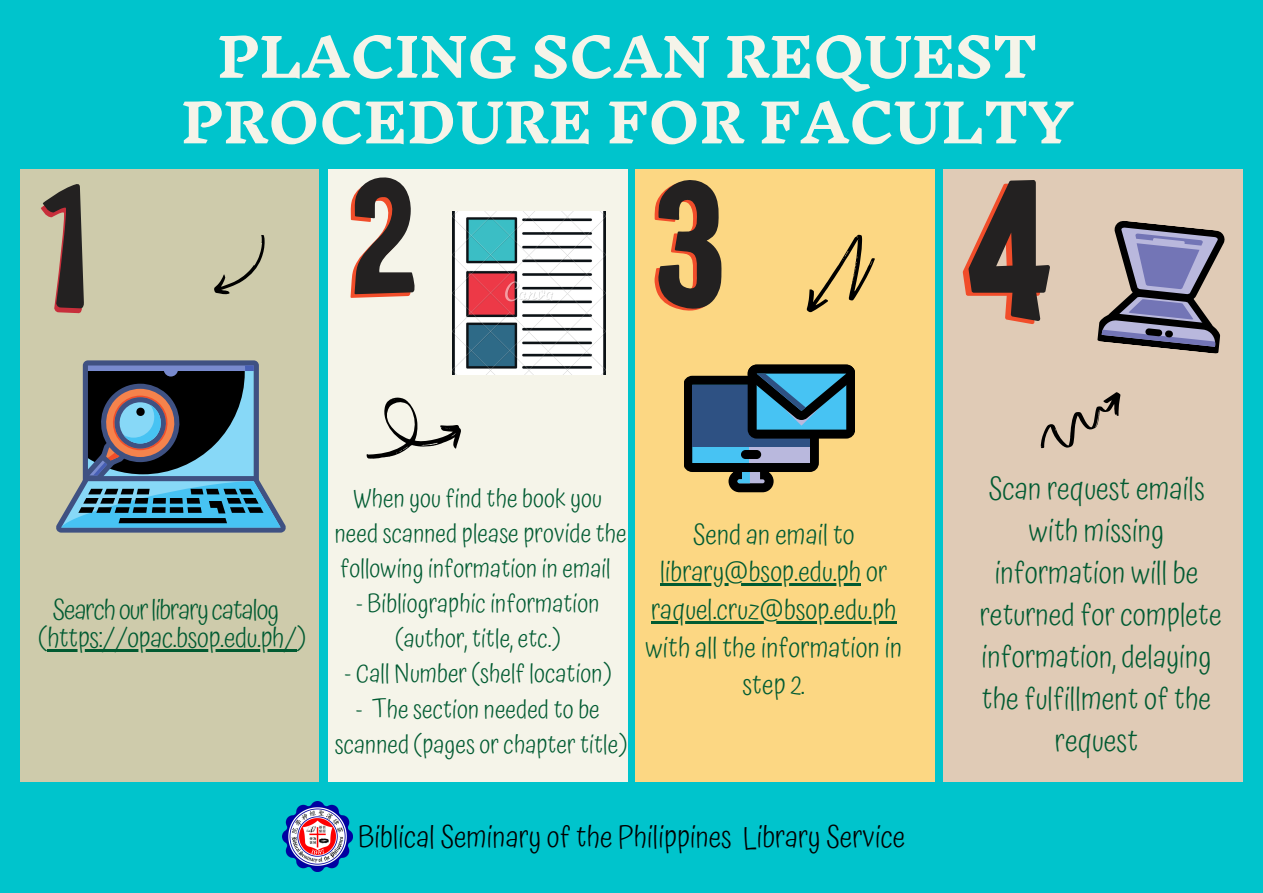
<style>
.page{position:relative;width:1263px;height:893px;background:#00c4cc}
.page>*{position:absolute;margin:0;border:0;box-sizing:border-box;transform-origin:0 0}
.t1{font:700 53.1px/65.6px "Inknut Antiqua";color:#f5f4e9;text-align:center}
.t2{font:300 30.6px/42.1px "Atma";color:#015b32;text-align:center}
.t3{font:300 30px "Atma";color:#000}
.t4{font:300 27.75px/37.6px "Atma";color:#015b32;text-align:center}
.t5{font:300 27.45px/28px "Atma";letter-spacing:-.035em;color:#015b32;text-align:center}
.t6{font:300 25.5px/35px "Atma";color:#015b32;text-align:center}
</style>
<div class="page">
<div style="left:20px;top:169px;width:299px;height:613px;background:#cecbab"></div>
<div style="left:328px;top:169px;width:299px;height:613px;background:#f5f4e9"></div>
<div style="left:636px;top:169px;width:299px;height:613px;background:#fcd783"></div>
<div style="left:943px;top:169px;width:300px;height:613px;background:#e0cbb6"></div>
<hr style="left:47px;top:649px;width:249px;height:2px;background:#015b32">
<svg style="left:214px;top:235px;width:51px;height:60px"></svg>
<svg style="left:366px;top:397px;width:95px;height:62px"></svg>
<hr style="left:660px;top:584px;width:201px;height:2px;background:#015b32">
<hr style="left:651px;top:621px;width:245px;height:3px;background:#015b32">
<svg style="left:56px;top:360px;width:230px;height:172px"></svg>
<img style="left:452px;top:212px;width:153px;height:162px">
<svg style="left:1097px;top:221px;width:128px;height:133px"></svg>
<svg style="left:1040px;top:392px;width:81px;height:57px"></svg>
<svg style="left:350px;top:177px;width:65px;height:121px"></svg>
<svg style="left:41px;top:184px;width:43px;height:129px"></svg>
<svg style="left:654px;top:180px;width:67px;height:130px"></svg>
<svg style="left:963px;top:180px;width:87px;height:144px"></svg>
<svg style="left:806px;top:234px;width:69px;height:79px"></svg>
<svg style="left:684px;top:364px;width:171px;height:128px"></svg>
<img style="left:282px;top:801px;width:70px;height:71px">
<h1 class="t1" style="left:181px;top:27px;width:894px">PLACING SCAN REQUEST<br>PROCEDURE FOR FACULTY</h1>
<p class="t5" style="left:39px;top:595px;width:269px">Searchourlibrary catalog (https://opac.bsop.edu.ph/)</p>
<p class="t6" style="left:335px;top:481px;width:294px">When you find the book you need scanned please provide the following information in email</p>
<p class="t6" style="left:356px;top:586px;width:245px">- Bibliographic information (author, title, etc.)</p>
<p class="t6" style="left:344px;top:656px;width:268px">- Call Number (shelf location)</p>
<p class="t6" style="left:335px;top:691px;width:294px">- The section needed to be scanned (pages or chapter title)</p>
<p class="t4" style="left:645px;top:515px;width:258px">Send an email to library@bsop.edu.ph or raquel.cruz@bsop.edu.ph with all the information in step 2.</p>
<p class="t3" style="left:358px;top:819px;width:549px">Biblical Seminary of the Philippines Library Service</p>
<p class="t2" style="left:980px;top:467px;width:244px">Scan request emails with missing information will be returned for complete information, delaying the fulfillment of the request</p>
</div>
